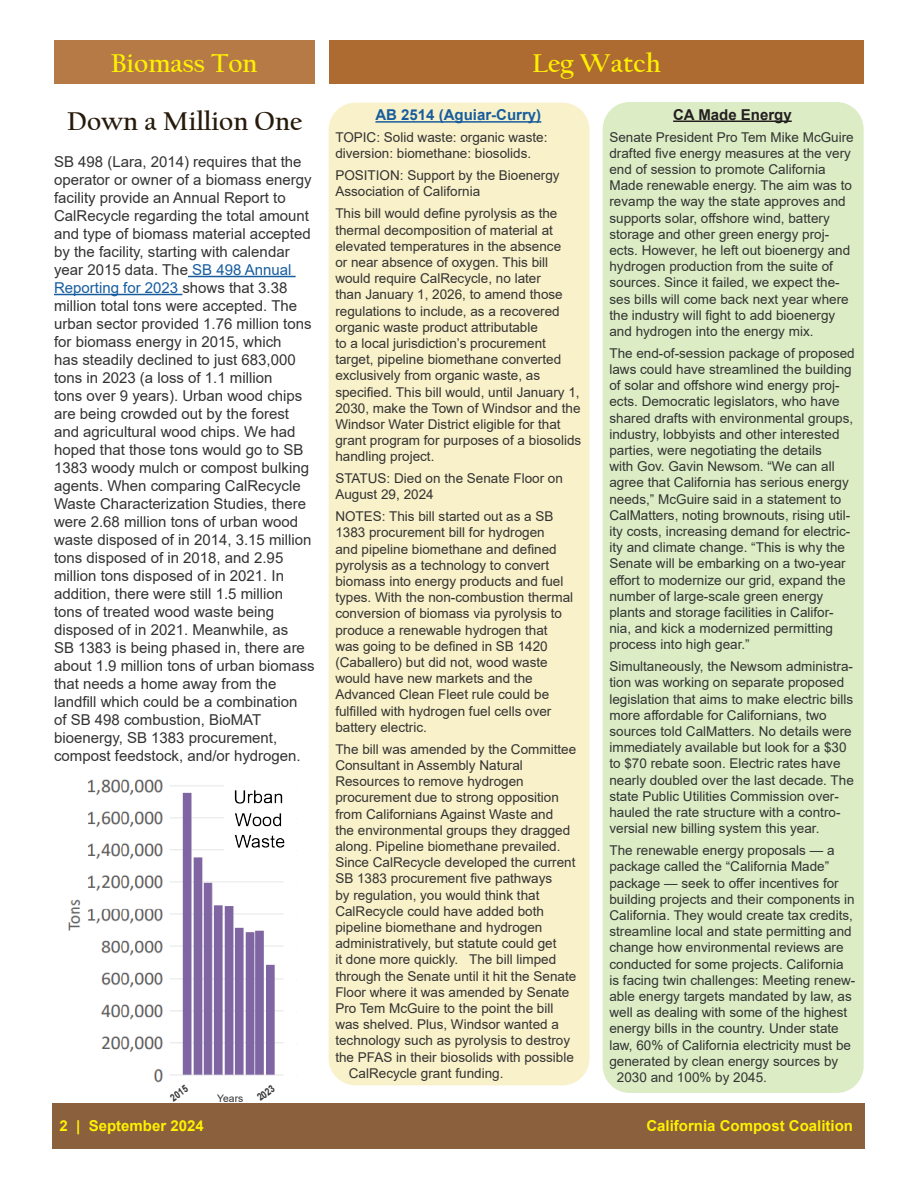
<style>
.page{position:relative;width:918px;height:1188px;background:#fff}
.page>*{position:absolute;margin:0;border:0;box-sizing:border-box;transform-origin:0 0}
.Head_2{font:700 27px "Californian FB";color:#271a0a}
.Head_2-2{font:700 27px "Californian FB";color:#fff101}
.Head_1{font:700 27px "Californian FB";color:#fff101}
.t1{font:15px/18px "Arial";color:#333}
.t2{font:700 15px "Arial";color:#fff101}
.Bills___Regs_8_5_9{font:700 15px "Arial";color:#175d9e}
.Bills___Regs_8_5_9-2{font:700 15px "Arial";color:#231f20}
.Bills___Regs_8_5_9-3{font:13.5px/16.2px "Arial";color:#333}
.Head_1-2{font:700 10.35px "Arial";color:#333;scale:.83 1}
.Head_1-3{font:10.35px "Arial";color:#333}
.s1{color:#175d9e}
</style>
<div class="page">
<div style="left:53px;top:1103px;width:812px;height:45px;background:#8a603d"></div>
<div style="left:54px;top:41px;width:261px;height:43px;background:#b57a46"></div>
<hr style="left:188px;top:276px;width:108px;height:1px;background:#175d9e">
<hr style="left:54px;top:294px;width:128px;height:1px;background:#175d9e">
<div style="left:330px;top:40px;width:534px;height:44px;background:#ad6b31"></div>
<div style="left:329px;top:103px;width:260px;height:982px;background:#f9f1c9;border-radius:27px"></div>
<hr style="left:375px;top:121px;width:166px;height:2px;background:#175d9e">
<div style="left:603px;top:102px;width:261px;height:991px;background:#dcedc5;border-radius:27px"></div>
<hr style="left:673px;top:121px;width:119px;height:1px;background:#231f20">
<img style="left:68px;top:779px;width:229px;height:304px">
<div style="left:225px;top:770px;width:65px;height:96px;background:#fff"></div>
<img style="left:220px;top:779px;width:36px;height:44px">
<img style="left:231px;top:791px;width:52px;height:22px">
<img style="left:231px;top:813px;width:60px;height:54px">
<p class="Head_2-2" style="left:111px;top:48px;width:148px">Biomass Ton</p>
<p class="Head_2" style="left:67px;top:106px;width:237px">Down a Million One</p>
<p class="t1" style="left:54px;top:153px;width:262px">SB 498 (Lara, 2014) requires that the operator or owner of a biomass energy facility provide an Annual Report to CalRecycle regarding the total amount and type of biomass material accepted by the facility, starting with calendar year 2015 data. The <span class="s1">SB 498 Annual Reporting for 2023</span> shows that 3.38 million total tons were accepted. The urban sector provided 1.76 million tons for biomass energy in 2015, which<br>has steadily declined to just 683,000 tons in 2023 (a loss of 1.1 million<br>tons over 9 years). Urban wood chips are being crowded out by the forest and agricultural wood chips. We had hoped that those tons would go to SB 1383 woody mulch or compost bulking agents. When comparing CalRecycle Waste Characterization Studies, there were 2.68 million tons of urban wood waste disposed of in 2014, 3.15 million tons disposed of in 2018, and 2.95 million tons disposed of in 2021. In addition, there were still 1.5 million tons of treated wood waste being disposed of in 2021. Meanwhile, as<br>SB 1383 is being phased in, there are about 1.9 million tons of urban biomass that needs a home away from the landfill which could be a combination<br>of SB 498 combustion, BioMAT bioenergy, SB 1383 procurement, compost feedstock, and/or hydrogen.</p>
<p class="Head_1-2" style="left:167px;top:1093px;width:24px;rotate:-37deg">2015</p>
<p class="Head_1-3" style="left:217px;top:1091px;width:27px">Years</p>
<p class="Head_1-2" style="left:254px;top:1093px;width:24px;rotate:-37deg">2023</p>
<p class="Head_1" style="left:533px;top:48px;width:130px">Leg Watch</p>
<p class="Bills___Regs_8_5_9" style="left:375px;top:104px;width:167px">AB 2514 (Aguiar-Curry)</p>
<p class="Bills___Regs_8_5_9-3" style="left:335px;top:129px;width:214px">TOPIC: Solid waste: organic waste: diversion: biomethane: biosolids.</p>
<p class="Bills___Regs_8_5_9-3" style="left:335px;top:167px;width:226px">POSITION: Support by the Bioenergy<br>Association of California</p>
<p class="Bills___Regs_8_5_9-3" style="left:335px;top:205px;width:247px">This bill would define pyrolysis as the thermal decomposition of material at elevated temperatures in the absence<br>or near absence of oxygen. This bill would require CalRecycle, no later<br>than January 1, 2026, to amend those regulations to include, as a recovered organic waste product attributable<br>to a local jurisdiction’s procurement target, pipeline biomethane converted exclusively from organic waste, as specified. This bill would, until January 1, 2030, make the Town of Windsor and the Windsor Water District eligible for that grant program for purposes of a biosolids handling project.</p>
<p class="Bills___Regs_8_5_9-3" style="left:335px;top:470px;width:229px">STATUS: Died on the Senate Floor on<br>August 29, 2024</p>
<p class="Bills___Regs_8_5_9-3" style="left:335px;top:508px;width:239px">NOTES: This bill started out as a SB 1383 procurement bill for hydrogen<br>and pipeline biomethane and defined pyrolysis as a technology to convert biomass into energy products and fuel types. With the non-combustion thermal conversion of biomass via pyrolysis to produce a renewable hydrogen that was going to be defined in SB 1420 (Caballero) but did not, wood waste would have new markets and the Advanced Clean Fleet rule could be fulfilled with hydrogen fuel cells over battery electric.</p>
<p class="Bills___Regs_8_5_9-3" style="left:335px;top:741px;width:242px">The bill was amended by the Committee</p>
<p class="Bills___Regs_8_5_9-3" style="left:335px;top:757px;width:189px">Consultant in Assembly Natural</p>
<p class="Bills___Regs_8_5_9-3" style="left:335px;top:773px;width:190px">Resources to remove hydrogen</p>
<p class="Bills___Regs_8_5_9-3" style="left:335px;top:789px;width:225px">procurement due to strong opposition</p>
<p class="Bills___Regs_8_5_9-3" style="left:335px;top:806px;width:219px">from Californians Against Waste and</p>
<p class="Bills___Regs_8_5_9-3" style="left:335px;top:822px;width:236px">the environmental groups they dragged</p>
<p class="Bills___Regs_8_5_9-3" style="left:335px;top:838px;width:227px">along. Pipeline biomethane prevailed.</p>
<p class="Bills___Regs_8_5_9-3" style="left:335px;top:854px;width:242px">Since CalRecycle developed the current</p>
<p class="Bills___Regs_8_5_9-3" style="left:335px;top:870px;width:218px">SB 1383 procurement five pathways</p>
<p class="Bills___Regs_8_5_9-3" style="left:335px;top:887px;width:206px">by regulation, you would think that</p>
<p class="Bills___Regs_8_5_9-3" style="left:335px;top:903px;width:210px">CalRecycle could have added both</p>
<p class="Bills___Regs_8_5_9-3" style="left:335px;top:919px;width:209px">pipeline biomethane and hydrogen</p>
<p class="Bills___Regs_8_5_9-3" style="left:335px;top:935px;width:223px">administratively, but statute could get</p>
<p class="Bills___Regs_8_5_9-3" style="left:335px;top:951px;width:222px">it done more quickly. The bill limped</p>
<p class="Bills___Regs_8_5_9-3" style="left:335px;top:968px;width:242px">through the Senate until it hit the Senate</p>
<p class="Bills___Regs_8_5_9-3" style="left:335px;top:984px;width:236px">Floor where it was amended by Senate</p>
<p class="Bills___Regs_8_5_9-3" style="left:335px;top:1000px;width:220px">Pro Tem McGuire to the point the bill</p>
<p class="Bills___Regs_8_5_9-3" style="left:335px;top:1016px;width:225px">was shelved. Plus, Windsor wanted a</p>
<p class="Bills___Regs_8_5_9-3" style="left:335px;top:1032px;width:236px">technology such as pyrolysis to destroy</p>
<p class="Bills___Regs_8_5_9-3" style="left:335px;top:1049px;width:240px">the PFAS in their biosolids with possible</p>
<p class="Bills___Regs_8_5_9-3" style="left:349px;top:1065px;width:156px">CalRecycle grant funding.</p>
<p class="Bills___Regs_8_5_9-2" style="left:673px;top:104px;width:120px">CA Made Energy</p>
<p class="Bills___Regs_8_5_9-3" style="left:609px;top:129px;width:246px">Senate President Pro Tem Mike McGuire drafted five energy measures at the very end of session to promote California Made renewable energy. The aim was to revamp the way the state approves and supports solar, offshore wind, battery storage and other green energy proj&shy;ects. However, he left out bioenergy and hydrogen production from the suite of sources. Since it failed, we expect the&shy;ses bills will come back next year where the industry will fight to add bioenergy and hydrogen into the energy mix.</p>
<p class="Bills___Regs_8_5_9-3" style="left:609px;top:345px;width:247px">The end-of-session package of proposed laws could have streamlined the building of solar and offshore wind energy proj&shy;ects. Democratic legislators, who have shared drafts with environmental groups, industry, lobbyists and other interested parties, were negotiating the details<br>with Gov. Gavin Newsom. “We can all agree that California has serious energy needs,” McGuire said in a statement to CalMatters, noting brownouts, rising util&shy;ity costs, increasing demand for electric&shy;ity and climate change. “This is why the Senate will be embarking on a two-year effort to modernize our grid, expand the number of large-scale green energy plants and storage facilities in Califor&shy;nia, and kick a modernized permitting process into high gear.”</p>
<p class="Bills___Regs_8_5_9-3" style="left:609px;top:658px;width:246px">Simultaneously, the Newsom administra&shy;tion was working on separate proposed legislation that aims to make electric bills more affordable for Californians, two sources told CalMatters. No details were immediately available but look for a $30 to $70 rebate soon. Electric rates have nearly doubled over the last decade. The state Public Utilities Commission over&shy;hauled the rate structure with a contro&shy;versial new billing system this year.</p>
<p class="Bills___Regs_8_5_9-3" style="left:609px;top:842px;width:227px">The renewable energy proposals — a</p>
<p class="Bills___Regs_8_5_9-3" style="left:609px;top:858px;width:221px">package called the “California Made”</p>
<p class="Bills___Regs_8_5_9-3" style="left:609px;top:875px;width:231px">package — seek to offer incentives for</p>
<p class="Bills___Regs_8_5_9-3" style="left:609px;top:891px;width:247px">building projects and their components in</p>
<p class="Bills___Regs_8_5_9-3" style="left:609px;top:907px;width:245px">California. They would create tax credits,</p>
<p class="Bills___Regs_8_5_9-3" style="left:609px;top:923px;width:244px">streamline local and state permitting and</p>
<p class="Bills___Regs_8_5_9-3" style="left:609px;top:939px;width:236px">change how environmental reviews are</p>
<p class="Bills___Regs_8_5_9-3" style="left:609px;top:956px;width:236px">conducted for some projects. California</p>
<p class="Bills___Regs_8_5_9-3" style="left:609px;top:972px;width:247px">is facing twin challenges: Meeting renew-</p>
<p class="Bills___Regs_8_5_9-3" style="left:609px;top:988px;width:244px">able energy targets mandated by law, as</p>
<p class="Bills___Regs_8_5_9-3" style="left:609px;top:1004px;width:239px">well as dealing with some of the highest</p>
<p class="Bills___Regs_8_5_9-3" style="left:609px;top:1020px;width:231px">energy bills in the country. Under state</p>
<p class="Bills___Regs_8_5_9-3" style="left:609px;top:1037px;width:243px">law, 60% of California electricity must be</p>
<p class="Bills___Regs_8_5_9-3" style="left:609px;top:1053px;width:230px">generated by clean energy sources by</p>
<p class="Bills___Regs_8_5_9-3" style="left:617px;top:1069px;width:152px">2030 and 100% by 2045.</p>
<p class="t2" style="left:60px;top:1115px;width:146px">2 | September 2024</p>
<p class="t2" style="left:646px;top:1115px;width:208px">California Compost Coalition</p>
</div>
